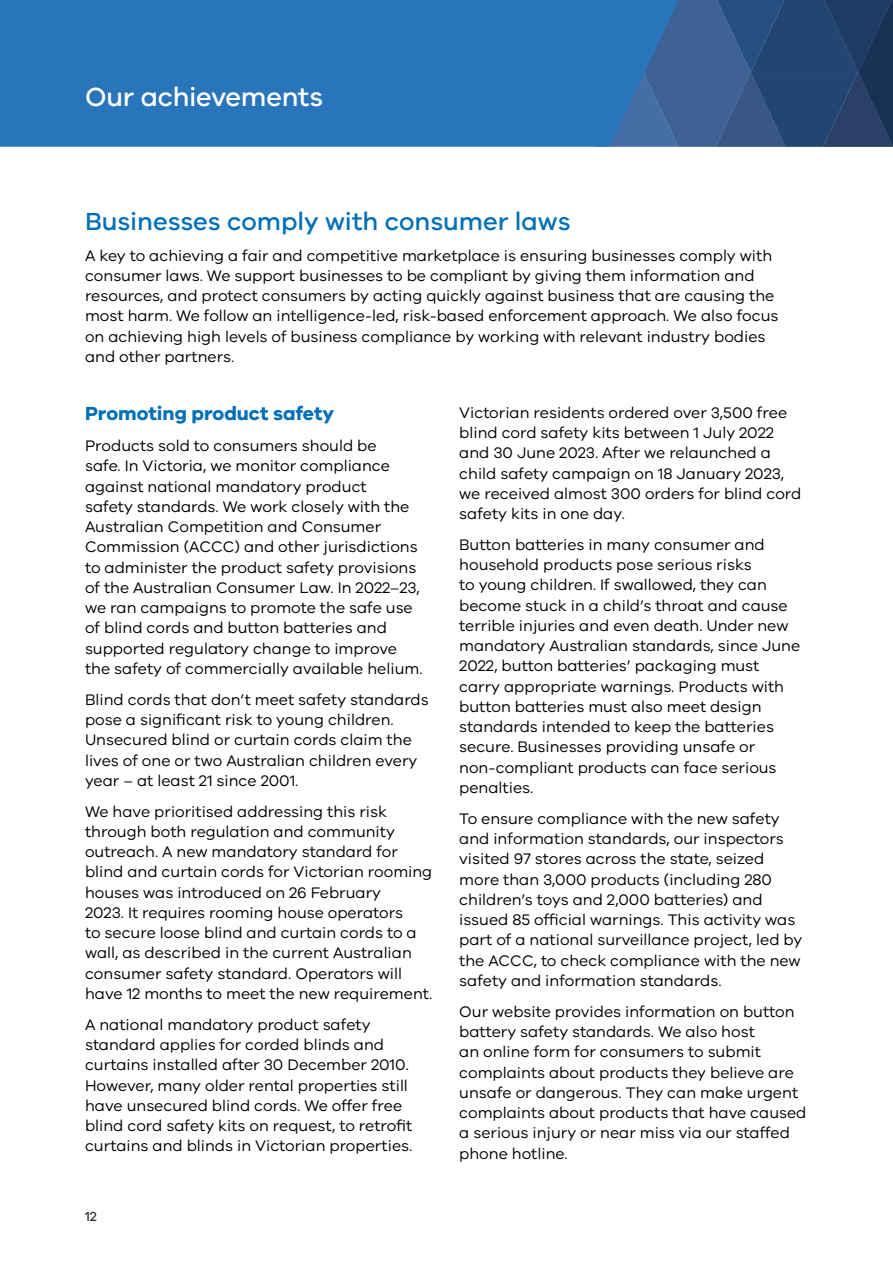
<style>
.page{position:relative;width:893px;height:1263px;background:#fff}
.page>*{position:absolute;margin:0;border:0;box-sizing:border-box;transform-origin:0 0}
.t1{font:500 27px "VIC";letter-spacing:-.01em;color:#fff}
.H3_Large{font:500 25.5px "VIC";color:#006fb8}
.H4_Large{font:700 19.5px "VIC";color:#006fb8}
.Body_Copy{font:15.75px/20.2px "VIC";color:#000}
.t2{font:500 13.5px "VIC";color:#34303b}
</style>
<div class="page">
<svg style="left:685px;top:0;width:208px;height:147px;background:#2b4b78"></svg>
<div style="left:0;top:0;width:685px;height:147px;background:#2975bb"></div>
<h2 class="t1" style="left:85px;top:81px;width:239px">Our achievements</h2>
<h3 class="H3_Large" style="left:85px;top:206px;width:487px">Businesses comply with consumer laws</h3>
<p class="Body_Copy" style="left:85px;top:245px;width:695px">A key to achieving a fair and competitive marketplace is ensuring businesses comply with consumer laws . We support businesses to be compliant by giving them information and resources, and protect consumers by acting quickly against business that are causing the most harm . We follow an intelligence-led, risk-based enforcement approach . We also focus on achieving high levels of business compliance by working with relevant industry bodies and other partners .</p>
<h4 class="H4_Large" style="left:85px;top:402px;width:251px">Promoting product safety</h4>
<p class="Body_Copy" style="left:85px;top:435px;width:339px">Products sold to consumers should be<br>safe . In Victoria, we monitor compliance against national mandatory product<br>safety standards . We work closely with the Australian Competition and Consumer Commission (ACCC) and other jurisdictions to administer the product safety provisions of the Australian Consumer Law . In 2022–23, we ran campaigns to promote the safe use of blind cords and button batteries and supported regulatory change to improve the safety of commercially available helium .</p>
<p class="Body_Copy" style="left:85px;top:689px;width:345px">Blind cords that don’t meet safety standards pose a significant risk to young children .<br>Unsecured blind or curtain cords claim the lives of one or two Australian children every year – at least 21 since 2001 .</p>
<p class="Body_Copy" style="left:85px;top:801px;width:349px">We have prioritised addressing this risk through both regulation and community outreach . A new mandatory standard for blind and curtain cords for Victorian rooming houses was introduced on 26 February<br>2023 . It requires rooming house operators<br>to secure loose blind and curtain cords to a wall, as described in the current Australian consumer safety standard . Operators will have 12 months to meet the new requirement .</p>
<p class="Body_Copy" style="left:85px;top:1014px;width:329px">A national mandatory product safety standard applies for corded blinds and curtains installed after 30 December 2010 .<br>However, many older rental properties still have unsecured blind cords . We offer free blind cord safety kits on request, to retrofit curtains and blinds in Victorian properties .</p>
<p class="t2" style="left:85px;top:1208px;width:13px">12</p>
<p class="Body_Copy" style="left:459px;top:402px;width:344px">Victorian residents ordered over 3,500 free blind cord safety kits between 1 July 2022 and 30 June 2023 . After we relaunched a child safety campaign on 18 January 2023, we received almost 300 orders for blind cord safety kits in one day .</p>
<p class="Body_Copy" style="left:459px;top:534px;width:342px">Button batteries in many consumer and household products pose serious risks<br>to young children . If swallowed, they can become stuck in a child’s throat and cause terrible injuries and even death . Under new mandatory Australian standards, since June 2022, button batteries’ packaging must carry appropriate warnings . Products with button batteries must also meet design standards intended to keep the batteries secure . Businesses providing unsafe or non-compliant products can face serious penalties .</p>
<p class="Body_Copy" style="left:459px;top:808px;width:345px">To ensure compliance with the new safety and information standards, our inspectors visited 97 stores across the state, seized more than 3,000 products (including 280 children’s toys and 2,000 batteries) and issued 85 official warnings . This activity was part of a national surveillance project, led by the ACCC, to check compliance with the new safety and information standards .</p>
<p class="Body_Copy" style="left:459px;top:1001px;width:349px">Our website provides information on button battery safety standards . We also host<br>an online form for consumers to submit complaints about products they believe are unsafe or dangerous . They can make urgent complaints about products that have caused a serious injury or near miss via our staffed phone hotline .</p>
</div>
